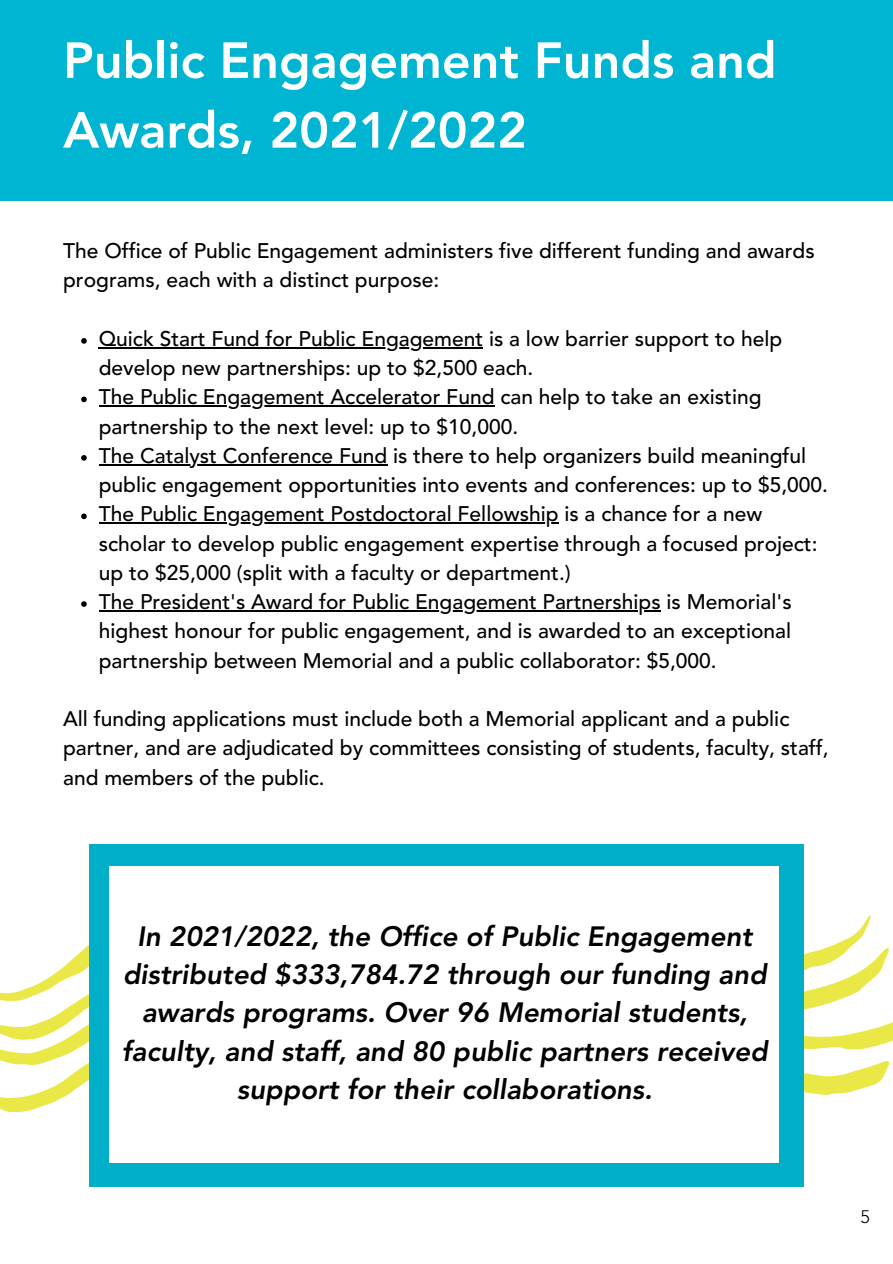
<style>
.page{position:relative;width:893px;height:1264px;background:#fff}
.page>*{position:absolute;margin:0;border:0;box-sizing:border-box;transform-origin:0 0}
.t1{font:800 50.25px/69.8px "Avenir LT Std";color:#fff}
.t2{font:italic 800 27.75px/38.2px "Avenir LT Std";color:#000;text-align:center}
.t3{font:500 21px/29.2px "Avenir LT Std";color:#000}
.t4{font:300 18px "Avenir LT Std";color:#000}
</style>
<div class="page">
<div style="left:0;top:0;width:892px;height:200px;background:#00b5d2"></div>
<svg style="left:81px;top:338px;width:6px;height:6px"></svg>
<hr style="left:99px;top:347px;width:384px;height:1px;background:#000">
<svg style="left:81px;top:396px;width:6px;height:6px"></svg>
<hr style="left:99px;top:405px;width:395px;height:1px;background:#000">
<svg style="left:81px;top:455px;width:6px;height:5px"></svg>
<hr style="left:99px;top:464px;width:288px;height:1px;background:#000">
<svg style="left:81px;top:513px;width:6px;height:6px"></svg>
<hr style="left:99px;top:522px;width:459px;height:1px;background:#000">
<svg style="left:81px;top:601px;width:6px;height:6px"></svg>
<hr style="left:99px;top:610px;width:561px;height:1px;background:#000">
<svg style="left:0;top:1078px;width:883px;height:40px"></svg>
<svg style="left:86px;top:912px;width:784px;height:35px"></svg>
<svg style="left:0;top:947px;width:888px;height:48px"></svg>
<svg style="left:0;top:995px;width:892px;height:83px"></svg>
<div style="left:89px;top:844px;width:714px;height:342px;background:#00aec7"></div>
<div style="left:110px;top:866px;width:669px;height:296px;background:#fff"></div>
<p class="t1" style="left:63px;top:30px;width:715px">Public Engagement Funds and<br>Awards, 2021/2022</p>
<p class="t3" style="left:63px;top:238px;width:753px">The Office of Public Engagement administers five different funding and awards programs, each with a distinct purpose:</p>
<p class="t3" style="left:99px;top:326px;width:685px">Quick Start Fund for Public Engagement is a low barrier support to help develop new partnerships: up to $2,500 each.</p>
<p class="t3" style="left:99px;top:384px;width:664px">The Public Engagement Accelerator Fund can help to take an existing partnership to the next level: up to $10,000.</p>
<p class="t3" style="left:99px;top:443px;width:730px">The Catalyst Conference Fund is there to help organizers build meaningful public engagement opportunities into events and conferences: up to $5,000.</p>
<p class="t3" style="left:99px;top:501px;width:720px">The Public Engagement Postdoctoral Fellowship is a chance for a new scholar to develop public engagement expertise through a focused project: up to $25,000 (split with a faculty or department.)</p>
<p class="t3" style="left:99px;top:589px;width:694px;text-align:justify">The President's Award for Public Engagement Partnerships is Memorial's highest honour for public engagement, and is awarded to an exceptional partnership between Memorial and a public collaborator: $5,000.</p>
<p class="t3" style="left:63px;top:706px;width:767px">All funding applications must include both a Memorial applicant and a public partner, and are adjudicated by committees consisting of students, faculty, staff, and members of the public.</p>
<p class="t2" style="left:122px;top:919px;width:647px">In 2021/2022, the Office of Public Engagement distributed $333,784.72 through our funding and awards programs. Over 96 Memorial students, faculty, and staff, and 80 public partners received support for their collaborations.</p>
<p class="t4" style="left:860px;top:1208px;width:11px">5</p>
</div>
